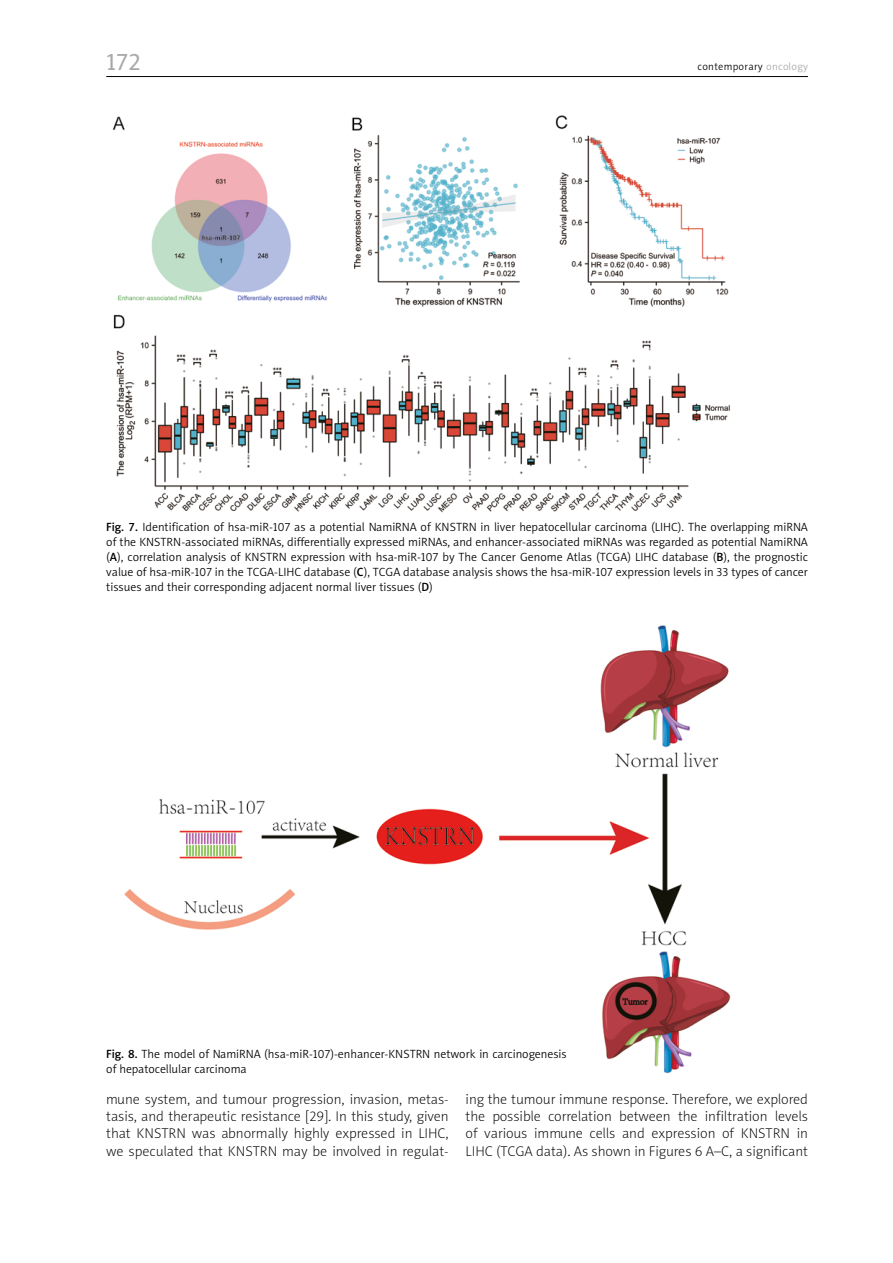
<style>
.page{position:relative;width:893px;height:1263px;background:#fff}
.page>*{position:absolute;margin:0;border:0;box-sizing:border-box;transform-origin:0 0}
.t1{font:24px "Naomi Sans EFN";color:#a8a8a7}
.t2{font:14.25px/17.2px "Naomi Sans EFN Thin";color:#000;text-align:justify}
.t3{font:12px/15px "Naomi Sans EFN Light";color:#000;text-align:justify}
.t4{font:10.5px "Naomi Sans EFN Light";letter-spacing:.03em;color:#000}
.s1{color:#a8a8a7}
.s2{font-family:"Naomi Sans EFN Medium"}
</style>
<div class="page">
<hr style="left:106px;top:76px;width:702px;height:1px;background:#000">
<img style="left:112px;top:115px;width:618px;height:398px">
<img style="left:124px;top:625px;width:607px;height:448px">
<h1 class="t1" style="left:106px;top:48px;width:36px">172</h1>
<p class="t4" style="left:697px;top:61px;width:112px">contemporary <span class="s1">oncology</span></p>
<p class="t3" style="left:106px;top:520px;width:703px"><span class="s2">Fig. 7.</span> Identification of hsa-miR-107 as a potential NamiRNA of KNSTRN in liver hepatocellular carcinoma (LIHC). The overlapping miRNA of the KNSTRN-associated miRNAs, differentially expressed miRNAs, and enhancer-associated miRNAs was regarded as potential NamiRNA (<span class="s2">A</span>), correlation analysis of KNSTRN expression with hsa-miR-107 by The Cancer Genome Atlas (TCGA) LIHC database (<span class="s2">B</span>), the prognostic value of hsa-miR-107 in the TCGA-LIHC database (<span class="s2">C</span>), TCGA database analysis shows the hsa-miR-107 expression levels in 33 types of cancer tissues and their corresponding adjacent normal liver tissues (<span class="s2">D</span>)</p>
<p class="t3" style="left:106px;top:1046px;width:462px"><span class="s2">Fig. 8.</span> The model of NamiRNA (hsa-miR-107)-enhancer-KNSTRN network in carcinogenesis of hepatocellular carcinoma</p>
<p class="t2" style="left:106px;top:1090px;width:344px">mune system, and tumour progression, invasion, metas&shy;tasis, and therapeutic resistance [29]. In this study, given that KNSTRN was abnormally highly expressed in LIHC, we speculated that KNSTRN may be involved in regulat-</p>
<p class="t2" style="left:466px;top:1090px;width:344px">ing the tumour immune response. Therefore, we explored the possible correlation between the infiltration levels of various immune cells and expression of KNSTRN in LIHC (TCGA data). As shown in Figures 6 A–C, a significant</p>
</div>
